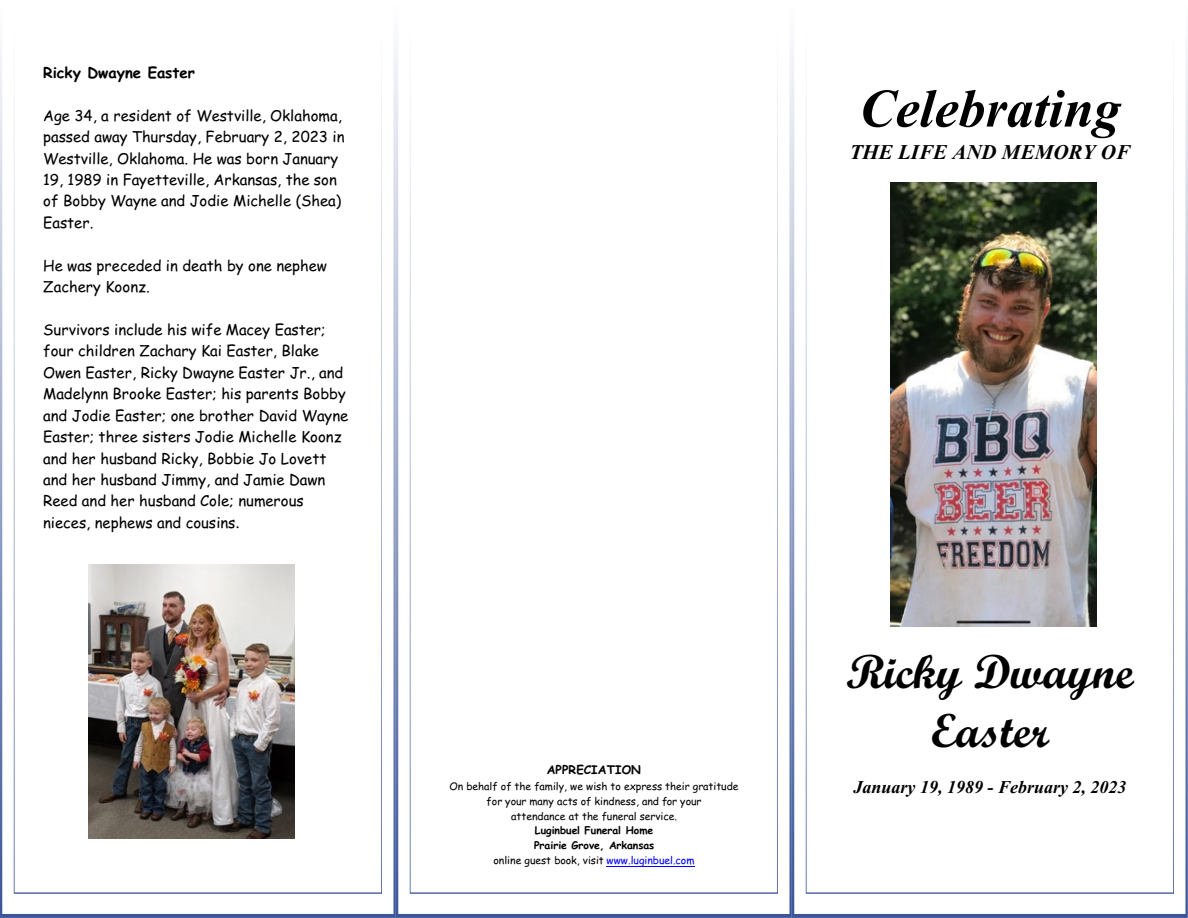
<style>
.page{position:relative;width:1188px;height:918px;background:#fff}
.page>*{position:absolute;margin:0;border:0;box-sizing:border-box;transform-origin:0 0}
.t1{font:italic 700 54px "Times New Roman";color:#000}
.t2{font:700 48px/59.6px "Script MT Bold";color:#000;text-align:center}
.t3{font:italic 700 21px "Times New Roman";color:#000}
.t4{font:italic 700 18px "Times New Roman";color:#000}
.t5{font:15px/21.5px "Comic Sans MS";color:#000}
.t6{font:700 15px "Comic Sans MS";color:#000}
.t7{font:700 12px "Comic Sans MS";letter-spacing:.005em;color:#000}
.t8{font:10.5px/15px "Comic Sans MS";color:#000;text-align:center}
.t9{font:700 10.5px/15px "Comic Sans MS";color:#000;text-align:center}
.s1{font-family:"Times New Roman";font-size:18px}
.s2{font-weight:400}
.s3{font-weight:400;color:#00f}
</style>
<div class="page">
<img style="left:0;top:50px;width:1188px;height:868px">
<img style="left:14px;top:50px;width:368px;height:844px">
<img style="left:410px;top:50px;width:368px;height:844px">
<img style="left:806px;top:50px;width:368px;height:844px">
<img style="left:89px;top:564px;width:205px;height:274px">
<hr style="left:607px;top:867px;width:88px;height:1px;background:#00f">
<img style="left:891px;top:183px;width:205px;height:443px">
<p class="t6" style="left:43px;top:66px;width:153px">Ricky Dwayne Easter</p>
<p class="t5" style="left:43px;top:106px;width:303px">Age 34, a resident of Westville, Oklahoma, passed away Thursday, February 2, 2023 in Westville, Oklahoma. He was born January 19, 1989 in Fayetteville, Arkansas, the son of Bobby Wayne and Jodie Michelle (Shea)<br>Easter.</p>
<p class="t5" style="left:43px;top:256px;width:285px">He was preceded in death by one nephew<br>Zachery Koonz.</p>
<p class="t5" style="left:43px;top:320px;width:307px">Survivors include his wife Macey Easter; four children Zachary Kai Easter, Blake Owen Easter, Ricky Dwayne Easter Jr., and Madelynn Brooke Easter; his parents Bobby and Jodie Easter; one brother David Wayne Easter; three sisters Jodie Michelle Koonz and her husband Ricky, Bobbie Jo Lovett and her husband Jimmy, and Jamie Dawn Reed and her husband Cole; numerous nieces, nephews and cousins<span class="s1">.</span></p>
<p class="t7" style="left:547px;top:765px;width:96px">APPRECIATION</p>
<p class="t8" style="left:449px;top:779px;width:291px">On behalf of the family, we wish to express their gratitude for your many acts of kindness, and for your<br>attendance at the funeral service.</p>
<p class="t9" style="left:493px;top:824px;width:203px">Luginbuel Funeral Home<br>Prairie Grove, Arkansas<br><span class="s2">online guest book, visit</span> <span class="s3">www.luginbuel.com</span></p>
<h1 class="t1" style="left:860px;top:90px;width:263px">Celebrating</h1>
<h3 class="t3" style="left:850px;top:145px;width:282px">THE LIFE AND MEMORY OF</h3>
<h2 class="t2" style="left:846px;top:647px;width:289px">Ricky Dwayne<br>Easter</h2>
<p class="t4" style="left:854px;top:781px;width:275px">January 19, 1989 - February 2, 2023</p>
</div>
